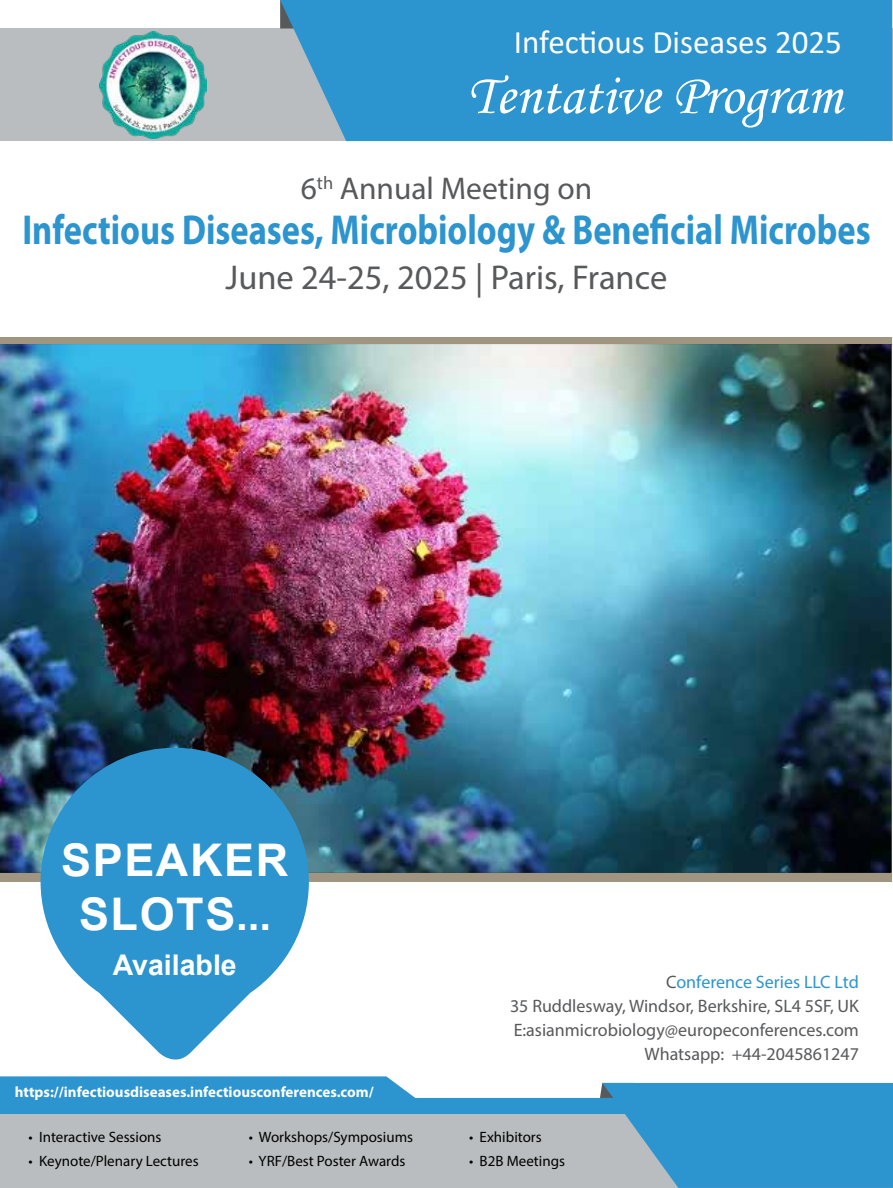
<style>
.page{position:relative;width:893px;height:1188px;background:#fff}
.page>*{position:absolute;margin:0;border:0;box-sizing:border-box;transform-origin:0 0}
.t1{font:57px "Monotype Corsiva";color:#fff}
.t2{font:700 45px/53.6px "Arial";letter-spacing:.035em;color:#fff;text-align:center}
.t3{font:700 42px "Myriad Pro";color:#2c94ce;scale:.82 1}
.t4{font:34.5px "Myriad Pro";color:#58595b}
.t5{font:33px "Calibri";color:#fff}
.t6{font:31.5px "Myriad Pro";color:#58595b}
.t7{font:700 28.5px "Arial";color:#fff}
.t8{font:18px/24px "Myriad Pro";color:#58595b;text-align:right}
.t9{font:15px "Myriad Pro";color:#000}
.t10{font:700 15px "Myriad Pro";color:#fff}
.s1{font-size:42px}
.s2{color:#2c94ce}
</style>
<div class="page">
<div style="left:0;top:1113px;width:598px;height:74px;background:#babdbf"></div>
<div style="left:0;top:28px;width:892px;height:113px;background:#babdbf"></div>
<div style="left:280px;top:0;width:612px;height:141px;background:#2c94ce"></div>
<div style="left:0;top:1097px;width:760px;height:16px;background:#2c94ce"></div>
<svg style="left:598px;top:1082px;width:295px;height:105px;background:#409acc"></svg>
<svg style="left:0;top:1076px;width:420px;height:22px;background:#399ad0"></svg>
<img style="left:100px;top:31px;width:107px;height:107px">
<div style="left:0;top:337px;width:891px;height:544px;background:#a09581"></div>
<img style="left:0;top:344px;width:891px;height:528px">
<svg style="left:41px;top:747px;width:268px;height:313px;fill:#2c94ce"></svg>
<h3 class="t5" style="left:514px;top:19px;width:330px">Infectious Diseases 2025</h3>
<h1 class="t1" style="left:467px;top:61px;width:377px">Tentative Program</h1>
<h3 class="t6" style="left:301px;top:169px;width:293px">6<sup>th</sup> Annual Meeting on</h3>
<h3 class="t3" style="left:22px;top:203px;width:1036px">Infectious Diseases, Microbiology &amp; Beneficial Microbes</h3>
<h3 class="t4" style="left:226px;top:256px;width:443px">June 24-25, 2025 | Paris, France</h3>
<h2 class="t2" style="left:61px;top:834px;width:228px">SPEAKER<br>SLOTS<span class="s1">...</span></h2>
<h3 class="t7" style="left:113px;top:944px;width:126px">Available</h3>
<p class="t10" style="left:15px;top:1082px;width:360px">https://infectiousdiseases.infectiousconferences.com/</p>
<p class="t9" style="left:28px;top:1127px;width:135px">• Interactive Sessions</p>
<p class="t9" style="left:28px;top:1151px;width:172px">• Keynote/Plenary Lectures</p>
<p class="t9" style="left:249px;top:1127px;width:166px">• Workshops/Symposiums</p>
<p class="t9" style="left:249px;top:1151px;width:158px">• YRF/Best Poster Awards</p>
<p class="t8" style="left:510px;top:969px;width:350px">C<span class="s2">onference Series LLC Ltd<br></span>35 Ruddlesway, Windsor, Berkshire, SL4 5SF, UK E:asianmicrobiology@europeconferences.com Whatsapp: +44-2045861247</p>
<p class="t9" style="left:469px;top:1127px;width:74px">• Exhibitors</p>
<p class="t9" style="left:469px;top:1151px;width:98px">• B2B Meetings</p>
</div>
